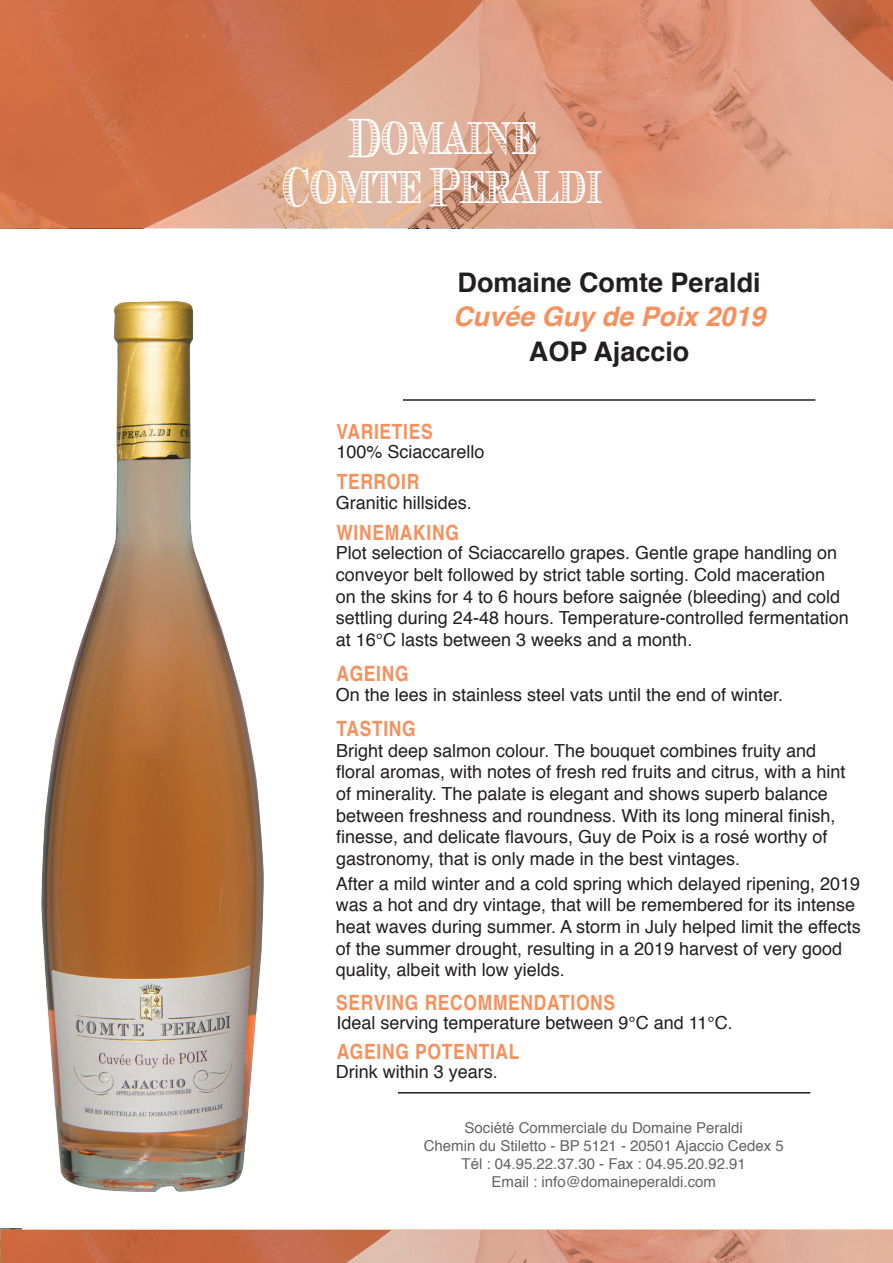
<style>
.page{position:relative;width:893px;height:1263px;background:#fff}
.page>*{position:absolute;margin:0;border:0;box-sizing:border-box;transform-origin:0 0}
.t1{font:52.2px/48.6px "Chevalier Str DCD";letter-spacing:-.02em;color:#fff;text-align:center;scale:.59 1}
.t2{font:700 27px "Helvetica";color:#231f20}
.t3{font:italic 700 27px "Helvetica";color:#f6905c}
.t4{font:700 21px "Helvetica";letter-spacing:.04em;color:#f6905c;scale:.83 1}
.t5{font:18px/21.6px "Helvetica";color:#231f20}
.t6{font:15px/18px "Helvetica";color:#636366;text-align:center}
</style>
<div class="page">
<img style="left:0;top:1229px;width:17px;height:1px">
<svg style="left:0;top:0;width:893px;height:227px;background:#d78c6d"></svg>
<svg style="left:0;top:1230px;width:893px;height:33px;background:#d28b70"></svg>
<hr style="left:398px;top:1092px;width:412px;height:1px;background:#231f20">
<hr style="left:403px;top:399px;width:412px;height:2px;background:#231f20">
<img style="left:41px;top:301px;width:223px;height:891px">
<h1 class="t1" style="left:282px;top:113px;width:544px">Domaine<br>Comte Peraldi</h1>
<h2 class="t2" style="left:458px;top:260px;width:305px">Domaine Comte Peraldi</h2>
<h2 class="t3" style="left:453px;top:294px;width:314px">Cuvée Guy de Poix 2019</h2>
<h2 class="t2" style="left:529px;top:329px;width:162px">AOP Ajaccio</h2>
<p class="t4" style="left:336px;top:415px;width:118px">VARIETIES</p>
<p class="t5" style="left:336px;top:442px;width:150px">100% Sciaccarello</p>
<p class="t5" style="left:336px;top:492px;width:138px">Granitic hillsides.</p>
<p class="t5" style="left:336px;top:543px;width:514px">Plot selection of Sciaccarello grapes. Gentle grape handling on conveyor belt followed by strict table sorting. Cold maceration on the skins for 4 to 6 hours before saignée (bleeding) and cold settling during 24-48 hours. Temperature-controlled fermentation at 16°C lasts between 3 weeks and a month.</p>
<p class="t4" style="left:337px;top:464px;width:101px">TERROIR</p>
<p class="t4" style="left:336px;top:515px;width:149px">WINEMAKING</p>
<p class="t4" style="left:336px;top:656px;width:89px">AGEING</p>
<p class="t4" style="left:336px;top:712px;width:97px">TASTING</p>
<p class="t5" style="left:336px;top:684px;width:449px">On the lees in stainless steel vats until the end of winter.</p>
<p class="t5" style="left:336px;top:740px;width:511px">Bright deep salmon colour. The bouquet combines fruity and floral aromas, with notes of fresh red fruits and citrus, with a hint of minerality. The palate is elegant and shows superb balance between freshness and roundness. With its long mineral finish, finesse, and delicate flavours, Guy de Poix is a rosé worthy of gastronomy, that is only made in the best vintages.</p>
<p class="t5" style="left:336px;top:873px;width:526px">After a mild winter and a cold spring which delayed ripening, 2019 was a hot and dry vintage, that will be remembered for its intense heat waves during summer. A storm in July helped limit the effects of the summer drought, resulting in a 2019 harvest of very good quality, albeit with low yields.</p>
<p class="t4" style="left:336px;top:985px;width:338px">SERVING RECOMMENDATIONS</p>
<p class="t4" style="left:337px;top:1034px;width:222px">AGEING POTENTIAL</p>
<p class="t5" style="left:336px;top:1013px;width:398px">Ideal serving temperature between 9°C and 11°C.</p>
<p class="t5" style="left:336px;top:1061px;width:164px">Drink within 3 years.</p>
<p class="t6" style="left:424px;top:1119px;width:361px">Société Commerciale du Domaine Peraldi<br>Chemin du Stiletto - BP 5121 - 20501 Ajaccio Cedex 5<br>Tél : 04.95.22.37.30 - Fax : 04.95.20.92.91<br>Email : info@domaineperaldi.com</p>
</div>
